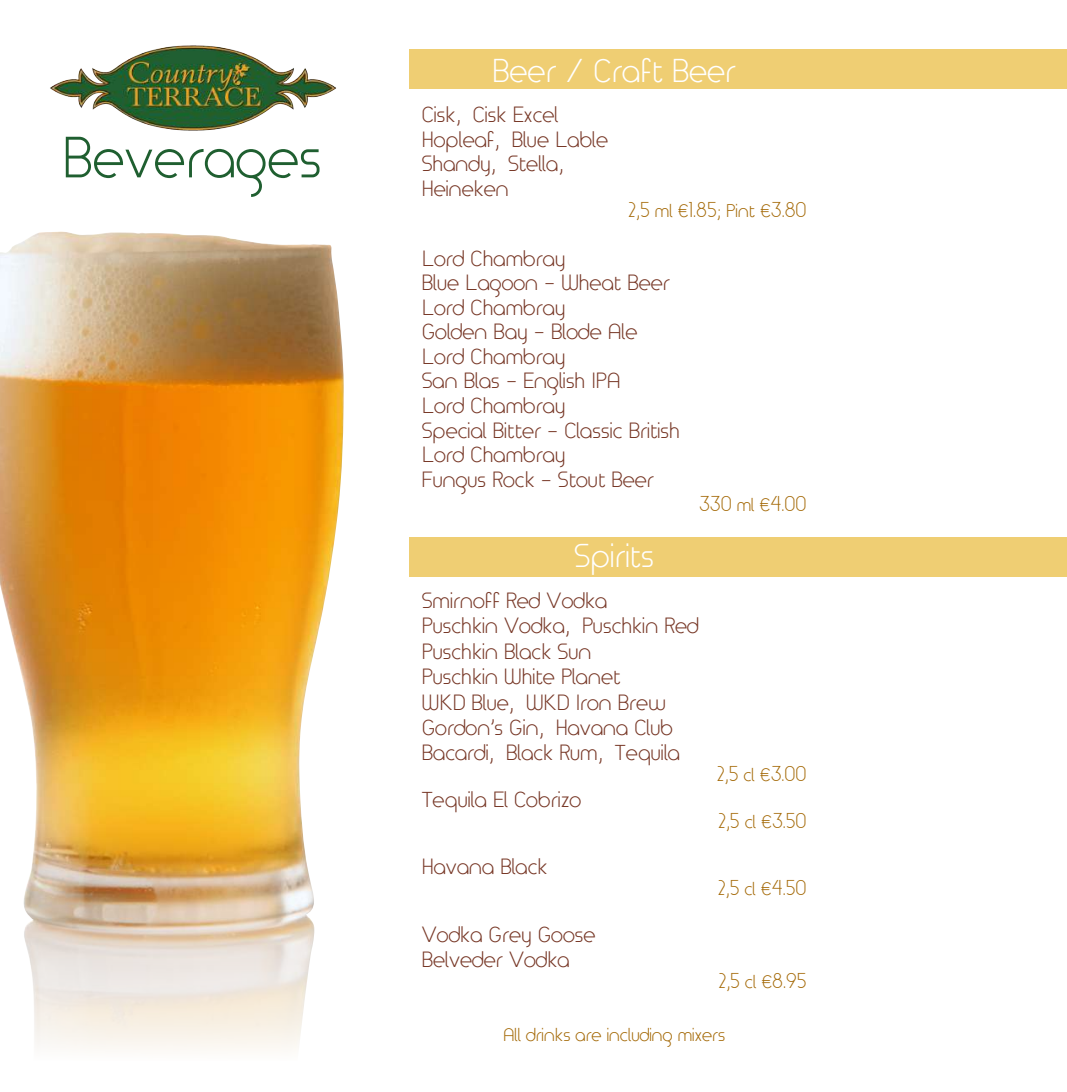
<style>
.page{position:relative;width:1067px;height:1092px;background:#fff}
.page>*{position:absolute;margin:0;border:0;box-sizing:border-box;transform-origin:0 0}
.t1{font:55.48px "Time Burner";color:#1f5f30}
.t2{font:31.5px "Time Burner";color:#fff}
.t3{font:21px/24.5px "Time Burner";color:#773726}
.t4{font:17.5px "Time Burner";color:#a46907}
</style>
<div class="page">
<div style="left:409px;top:50px;width:658px;height:39px;background:#efce73"></div>
<div style="left:409px;top:537px;width:658px;height:39px;background:#efce73"></div>
<img style="left:0;top:231px;width:344px;height:819px">
<img style="left:50px;top:45px;width:286px;height:86px">
<h1 class="t1" style="left:63px;top:126px;width:261px">Beverages</h1>
<h2 class="t2" style="left:492px;top:53px;width:245px">Beer / Craft Beer</h2>
<p class="t3" style="left:422px;top:104px;width:188px">Cisk, Cisk Excel<br>Hopleaf, Blue Lable<br>Shandy, Stella,<br>Heineken</p>
<p class="t4" style="left:628px;top:201px;width:180px">2,5 ml €1.85; Pint €3.80</p>
<p class="t3" style="left:422px;top:248px;width:260px">Lord Chambray<br>Blue Lagoon - Wheat Beer<br>Lord Chambray<br>Golden Bay - Blode Ale<br>Lord Chambray<br>San Blas - English IPA<br>Lord Chambray<br>Special Bitter - Classic British<br>Lord Chambray<br>Fungus Rock - Stout Beer</p>
<p class="t4" style="left:699px;top:495px;width:109px">330 ml €4.00</p>
<h2 class="t2" style="left:574px;top:538px;width:81px">Spirits</h2>
<p class="t3" style="left:422px;top:589px;width:278px;line-height:25.4px">Smirnoff Red Vodka<br>Puschkin Vodka, Puschkin Red<br>Puschkin Black Sun<br>Puschkin White Planet<br>WKD Blue, WKD Iron Brew<br>Gordon's Gin, Havana Club<br>Bacardi, Black Rum, Tequila</p>
<p class="t4" style="left:717px;top:765px;width:91px">2,5 cl €3.00</p>
<p class="t3" style="left:422px;top:788px;width:161px">Tequila El Cobrizo</p>
<p class="t4" style="left:718px;top:811px;width:90px">2,5 cl €3.50</p>
<p class="t3" style="left:422px;top:855px;width:127px">Havana Black</p>
<p class="t4" style="left:718px;top:879px;width:90px">2,5 cl €4.50</p>
<p class="t3" style="left:422px;top:922px;width:175px;line-height:25.4px">Vodka Grey Goose<br>Belveder Vodka</p>
<p class="t4" style="left:718px;top:971px;width:90px">2,5 cl €8.95</p>
<p class="t4" style="left:503px;top:1024px;width:224px">All drinks are including mixers</p>
</div>
